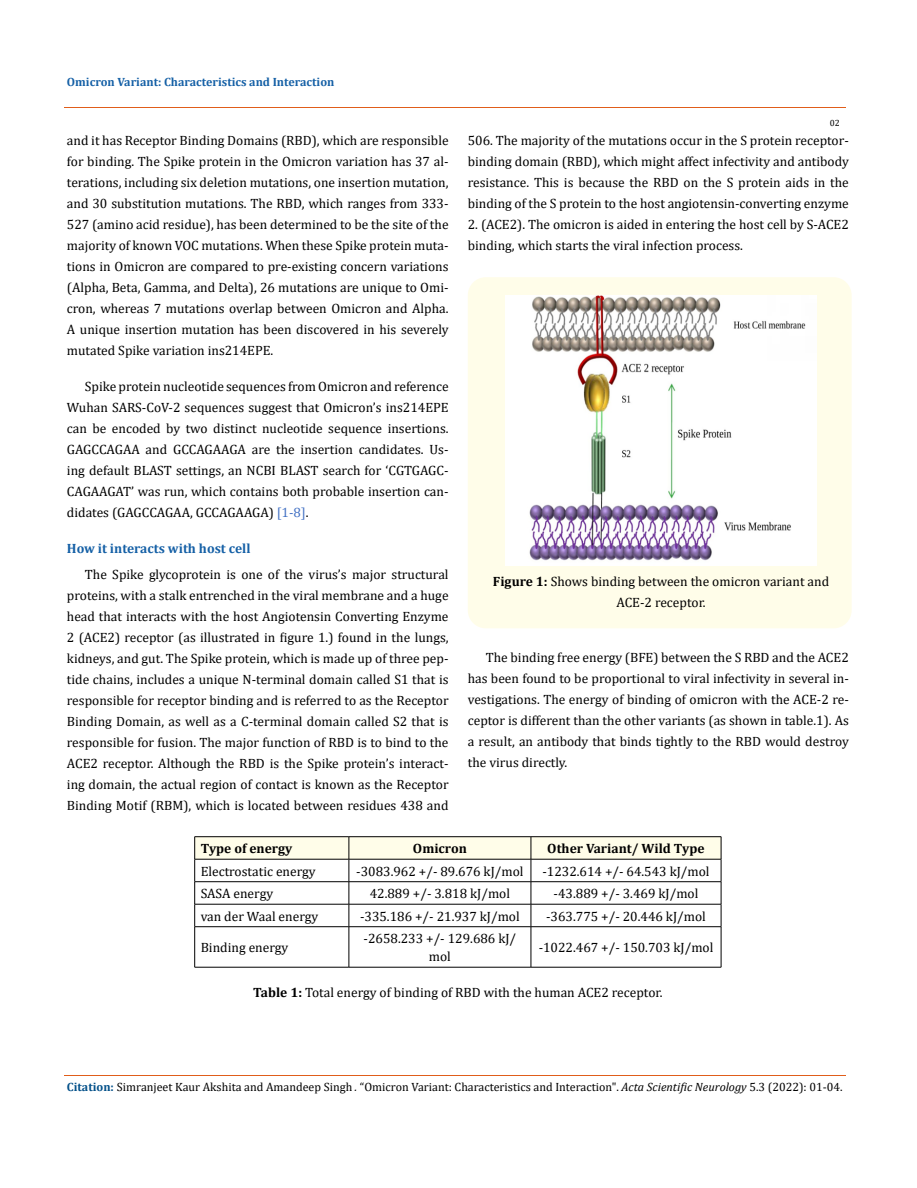
<style>
.page{position:relative;width:917px;height:1188px;background:#fff}
.page>*{position:absolute;margin:0;border:0;box-sizing:border-box;transform-origin:0 0}
.t1{font:13.5px/21px "Cambria";color:#000;text-align:justify}
.t2{font:700 13.5px "Cambria";color:#000}
.t3{font:700 13.5px "Cambria";color:#1560a6}
.t4{font:12px "Cambria";color:#000}
.t5{font:700 12px "Cambria";color:#1560a6}
.t6{font:9px "Cambria";color:#000}
.s1{color:#4472c4}
.s2{font-weight:700}
.s3{font-weight:700;color:#035089}
.s4{font-style:italic}
</style>
<div class="page">
<div style="left:468px;top:277px;width:383px;height:351px;background:#fffde9;border-radius:18px"></div>
<img style="left:506px;top:295px;width:310px;height:270px">
<hr style="left:194px;top:836px;width:155px;height:1px;background:#000">
<hr style="left:349px;top:836px;width:182px;height:1px;background:#000">
<hr style="left:531px;top:836px;width:190px;height:1px;background:#000">
<svg style="left:194px;top:837px;width:527px;height:89px"></svg>
<hr style="left:194px;top:926px;width:155px;height:1px;background:#000">
<hr style="left:194px;top:927px;width:1px;height:40px;background:#000">
<hr style="left:349px;top:926px;width:182px;height:1px;background:#000">
<hr style="left:348px;top:927px;width:1px;height:40px;background:#000">
<hr style="left:531px;top:926px;width:190px;height:1px;background:#000">
<hr style="left:530px;top:927px;width:1px;height:40px;background:#000">
<hr style="left:720px;top:927px;width:1px;height:40px;background:#000">
<hr style="left:194px;top:967px;width:155px;height:1px;background:#000">
<hr style="left:349px;top:967px;width:182px;height:1px;background:#000">
<hr style="left:531px;top:967px;width:190px;height:1px;background:#000">
<hr style="left:64px;top:108px;width:781px;height:1px;background:#e05d1a">
<hr style="left:64px;top:1076px;width:781px;height:1px;background:#e05d1a">
<p class="t5" style="left:67px;top:73px;width:269px">Omicron Variant: Characteristics and Interaction</p>
<p class="t6" style="left:829px;top:118px;width:11px">02</p>
<p class="t1" style="left:468px;top:130px;width:382px">506. The majority of the mutations occur in the S protein receptor&shy;binding domain (RBD), which might affect infectivity and antibody resistance. This is because the RBD on the S protein aids in the binding of the S protein to the host angiotensin-converting enzyme</p>
<p class="t1" style="left:468px;top:214px;width:382px">2. (ACE2). The omicron is aided in entering the host cell by S-ACE2 binding, which starts the viral infection process.</p>
<p class="t1" style="left:67px;top:130px;width:383px">and it has Receptor Binding Domains (RBD), which are responsible for binding. The Spike protein in the Omicron variation has 37 al&shy;terations, including six deletion mutations, one insertion mutation, and 30 substitution mutations. The RBD, which ranges from 333- 527 (amino acid residue), has been determined to be the site of the majority of known VOC mutations. When these Spike protein muta&shy;tions in Omicron are compared to pre-existing concern variations (Alpha, Beta, Gamma, and Delta), 26 mutations are unique to Omi&shy;cron, whereas 7 mutations overlap between Omicron and Alpha.<br>A unique insertion mutation has been discovered in his severely mutated Spike variation ins214EPE.</p>
<p class="t1" style="left:67px;top:376px;width:383px;text-indent:18px">Spike protein nucleotide sequences from Omicron and reference Wuhan SARS-CoV-2 sequences suggest that Omicron’s ins214EPE can be encoded by two distinct nucleotide sequence insertions.<br>GAGCCAGAA and GCCAGAAGA are the insertion candidates. Us&shy;ing default BLAST settings, an NCBI BLAST search for ‘CGTGAGC-CAGAAGAT’ was run, which contains both probable insertion can&shy;didates (GAGCCAGAA, GCCAGAAGA) <span class="s1">[1-8]</span>.</p>
<p class="t3" style="left:67px;top:539px;width:185px">How it interacts with host cell</p>
<p class="t1" style="left:67px;top:564px;width:383px;text-indent:18px">The Spike glycoprotein is one of the virus’s major structural proteins, with a stalk entrenched in the viral membrane and a huge head that interacts with the host Angiotensin Converting Enzyme 2 (ACE2) receptor (as illustrated in figure 1.) found in the lungs, kidneys, and gut. The Spike protein, which is made up of three pep&shy;tide chains, includes a unique N-terminal domain called S1 that is responsible for receptor binding and is referred to as the Receptor Binding Domain, as well as a C-terminal domain called S2 that is responsible for fusion. The major function of RBD is to bind to the ACE2 receptor. Although the RBD is the Spike protein’s interact&shy;ing domain, the actual region of contact is known as the Receptor Binding Motif (RBM), which is located between residues 438 and</p>
<p class="t1" style="left:493px;top:571px;width:338px;text-align:center"><span class="s2">Figure 1:</span> Shows binding between the omicron variant and<br>ACE-2 receptor.</p>
<p class="t2" style="left:201px;top:839px;width:93px">Type of energy</p>
<p class="t2" style="left:413px;top:839px;width:55px">Omicron</p>
<p class="t2" style="left:547px;top:839px;width:159px">Other Variant/ Wild Type</p>
<p class="t1" style="left:201px;top:861px;width:116px">Electrostatic energy</p>
<p class="t1" style="left:356px;top:861px;width:169px">-3083.962 +/- 89.676 kJ/mol</p>
<p class="t1" style="left:542px;top:861px;width:169px">-1232.614 +/- 64.543 kJ/mol</p>
<p class="t1" style="left:201px;top:883px;width:74px">SASA energy</p>
<p class="t1" style="left:370px;top:883px;width:142px">42.889 +/- 3.818 kJ/mol</p>
<p class="t1" style="left:553px;top:883px;width:146px">-43.889 +/- 3.469 kJ/mol</p>
<p class="t1" style="left:201px;top:906px;width:119px">van der Waal energy</p>
<p class="t1" style="left:360px;top:906px;width:161px">-335.186 +/- 21.937 kJ/mol</p>
<p class="t1" style="left:546px;top:906px;width:161px">-363.775 +/- 20.446 kJ/mol</p>
<p class="t1" style="left:201px;top:937px;width:89px">Binding energy</p>
<p class="t1" style="left:363px;top:930px;width:154px;line-height:18px;text-align:center">-2658.233 +/- 129.686 kJ/ mol</p>
<p class="t1" style="left:538px;top:937px;width:176px">-1022.467 +/- 150.703 kJ/mol</p>
<p class="t1" style="left:253px;top:982px;width:411px"><span class="s2">Table 1:</span> Total energy of binding of RBD with the human ACE2 receptor.</p>
<p class="t1" style="left:468px;top:646px;width:382px;text-indent:18px">The binding free energy (BFE) between the S RBD and the ACE2 has been found to be proportional to viral infectivity in several in&shy;vestigations. The energy of binding of omicron with the ACE-2 re&shy;ceptor is different than the other variants (as shown in table.1). As a result, an antibody that binds tightly to the RBD would destroy the virus directly.</p>
<p class="t4" style="left:67px;top:1080px;width:777px"><span class="s3">Citation:</span> Simranjeet Kaur Akshita and Amandeep Singh <span class="s4">.</span> “Omicron Variant: Characteristics and Interaction". <span class="s4">Acta Scientific Neurology</span> 5.3 (2022): 01-04.</p>
</div>
